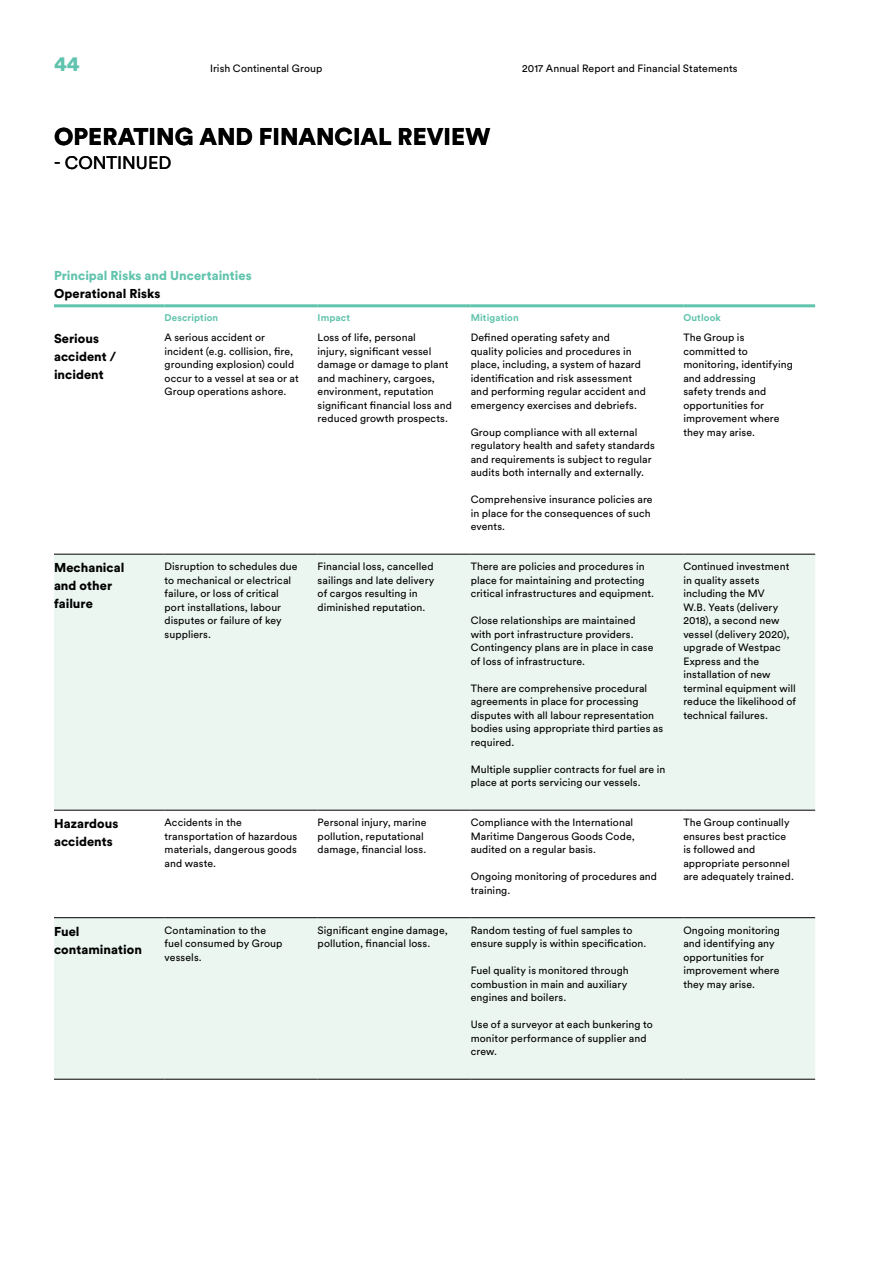
<style>
.page{position:relative;width:893px;height:1263px;background:#fff}
.page>*{position:absolute;margin:0;border:0;box-sizing:border-box;transform-origin:0 0}
.t1{font:900 24px "Circular Std";letter-spacing:.005em;color:#000}
.t2{font:900 21px "Circular Std";color:#60c3ad}
.t3{font:18px "Circular Std";color:#000}
.t4{font:900 12.75px/18px "Circular Std";letter-spacing:.005em;color:#000}
.t5{font:900 12.75px "Circular Std";letter-spacing:.005em;color:#60c3ad}
.t6{font:10.5px/13.5px "Circular Std";letter-spacing:.01em;color:#000}
.t7{font:700 9.75px "Circular Std";letter-spacing:.015em;color:#60c3ad}
</style>
<div class="page">
<svg style="left:54px;top:555px;width:761px;height:524px;fill:#ebf6f1"></svg>
<hr style="left:54px;top:1079px;width:111px;height:1px;background:#000">
<hr style="left:165px;top:1079px;width:153px;height:1px;background:#000">
<hr style="left:318px;top:1079px;width:153px;height:1px;background:#000">
<hr style="left:471px;top:1079px;width:212px;height:1px;background:#000">
<hr style="left:683px;top:1079px;width:132px;height:1px;background:#000">
<hr style="left:54px;top:917px;width:111px;height:1px;background:#000">
<hr style="left:165px;top:917px;width:153px;height:1px;background:#000">
<hr style="left:318px;top:917px;width:153px;height:1px;background:#000">
<hr style="left:471px;top:917px;width:212px;height:1px;background:#000">
<hr style="left:683px;top:917px;width:132px;height:1px;background:#000">
<hr style="left:54px;top:810px;width:111px;height:1px;background:#000">
<hr style="left:165px;top:810px;width:153px;height:1px;background:#000">
<hr style="left:318px;top:810px;width:153px;height:1px;background:#000">
<hr style="left:471px;top:810px;width:212px;height:1px;background:#000">
<hr style="left:683px;top:810px;width:132px;height:1px;background:#000">
<hr style="left:54px;top:554px;width:111px;height:1px;background:#000">
<hr style="left:165px;top:554px;width:153px;height:1px;background:#000">
<hr style="left:318px;top:554px;width:153px;height:1px;background:#000">
<hr style="left:471px;top:554px;width:212px;height:1px;background:#000">
<hr style="left:683px;top:554px;width:132px;height:1px;background:#000">
<hr style="left:54px;top:304px;width:111px;height:3px;background:#60c3ad">
<hr style="left:165px;top:304px;width:153px;height:3px;background:#60c3ad">
<hr style="left:318px;top:304px;width:153px;height:3px;background:#60c3ad">
<hr style="left:471px;top:304px;width:212px;height:3px;background:#60c3ad">
<hr style="left:683px;top:304px;width:132px;height:3px;background:#60c3ad">
<h2 class="t2" style="left:54px;top:50px;width:27px">44</h2>
<p class="t6" style="left:210px;top:61px;width:114px">Irish Continental Group</p>
<p class="t6" style="left:522px;top:61px;width:217px">2017 Annual Report and Financial Statements</p>
<h1 class="t1" style="left:54px;top:121px;width:438px">OPERATING AND FINANCIAL REVIEW</h1>
<h3 class="t3" style="left:54px;top:152px;width:119px">- CONTINUED</h3>
<p class="t5" style="left:54px;top:267px;width:199px">Principal Risks and Uncertainties</p>
<p class="t4" style="left:54px;top:285px;width:108px">Operational Risks</p>
<p class="t7" style="left:165px;top:311px;width:55px">Description</p>
<p class="t7" style="left:318px;top:311px;width:34px">Impact</p>
<p class="t7" style="left:471px;top:311px;width:50px">Mitigation</p>
<p class="t7" style="left:683px;top:311px;width:39px">Outlook</p>
<p class="t4" style="left:54px;top:329px;width:64px">Serious accident / incident</p>
<p class="t6" style="left:165px;top:331px;width:136px">A serious accident or incident (e.g. collision, fire, grounding explosion) could occur to a vessel at sea or at<br>Group operations ashore.</p>
<p class="t6" style="left:318px;top:331px;width:136px">Loss of life, personal<br>injury, significant vessel damage or damage to plant and machinery, cargoes, environment, reputation significant financial loss and reduced growth prospects.</p>
<p class="t6" style="left:471px;top:331px;width:177px">Defined operating safety and<br>quality policies and procedures in place, including, a system of hazard identification and risk assessment and performing regular accident and emergency exercises and debriefs.</p>
<p class="t6" style="left:471px;top:425px;width:186px">Group compliance with all external regulatory health and safety standards and requirements is subject to regular audits both internally and externally.</p>
<p class="t6" style="left:471px;top:493px;width:183px">Comprehensive insurance policies are in place for the consequences of such events.</p>
<p class="t6" style="left:683px;top:331px;width:111px">The Group is committed to monitoring, identifying and addressing<br>safety trends and opportunities for improvement where they may arise.</p>
<p class="t4" style="left:54px;top:558px;width:72px">Mechanical and other failure</p>
<p class="t6" style="left:165px;top:560px;width:135px">Disruption to schedules due to mechanical or electrical failure, or loss of critical port installations, labour disputes or failure of key suppliers.</p>
<p class="t6" style="left:318px;top:560px;width:118px">Financial loss, cancelled sailings and late delivery of cargos resulting in diminished reputation.</p>
<p class="t6" style="left:471px;top:560px;width:185px">There are policies and procedures in place for maintaining and protecting critical infrastructures and equipment.</p>
<p class="t6" style="left:471px;top:614px;width:184px">Close relationships are maintained with port infrastructure providers.<br>Contingency plans are in place in case of loss of infrastructure.</p>
<p class="t6" style="left:471px;top:681px;width:194px">There are comprehensive procedural agreements in place for processing disputes with all labour representation bodies using appropriate third parties as required.</p>
<p class="t6" style="left:471px;top:762px;width:196px">Multiple supplier contracts for fuel are in place at ports servicing our vessels.</p>
<p class="t4" style="left:54px;top:814px;width:66px">Hazardous accidents</p>
<p class="t6" style="left:165px;top:816px;width:134px">Accidents in the transportation of hazardous materials, dangerous goods and waste.</p>
<p class="t6" style="left:318px;top:816px;width:110px">Personal injury, marine pollution, reputational damage, financial loss.</p>
<p class="t6" style="left:471px;top:816px;width:166px">Compliance with the International<br>Maritime Dangerous Goods Code, audited on a regular basis.</p>
<p class="t6" style="left:471px;top:870px;width:188px">Ongoing monitoring of procedures and training.</p>
<p class="t4" style="left:54px;top:922px;width:89px">Fuel contamination</p>
<p class="t6" style="left:165px;top:923px;width:119px">Contamination to the fuel consumed by Group vessels.</p>
<p class="t6" style="left:318px;top:923px;width:132px">Significant engine damage, pollution, financial loss.</p>
<p class="t6" style="left:471px;top:923px;width:177px">Random testing of fuel samples to ensure supply is within specification.</p>
<p class="t6" style="left:471px;top:964px;width:159px">Fuel quality is monitored through combustion in main and auxiliary engines and boilers.</p>
<p class="t6" style="left:471px;top:1018px;width:184px">Use of a surveyor at each bunkering to monitor performance of supplier and crew.</p>
<p class="t6" style="left:683px;top:560px;width:114px">Continued investment in quality assets including the MV<br>W.B. Yeats (delivery<br>2018), a second new vessel (delivery 2020), upgrade of Westpac<br>Express and the installation of new terminal equipment will reduce the likelihood of technical failures.</p>
<p class="t6" style="left:683px;top:816px;width:112px">The Group continually ensures best practice is followed and appropriate personnel are adequately trained.</p>
<p class="t6" style="left:683px;top:923px;width:98px">Ongoing monitoring and identifying any opportunities for improvement where they may arise.</p>
</div>
